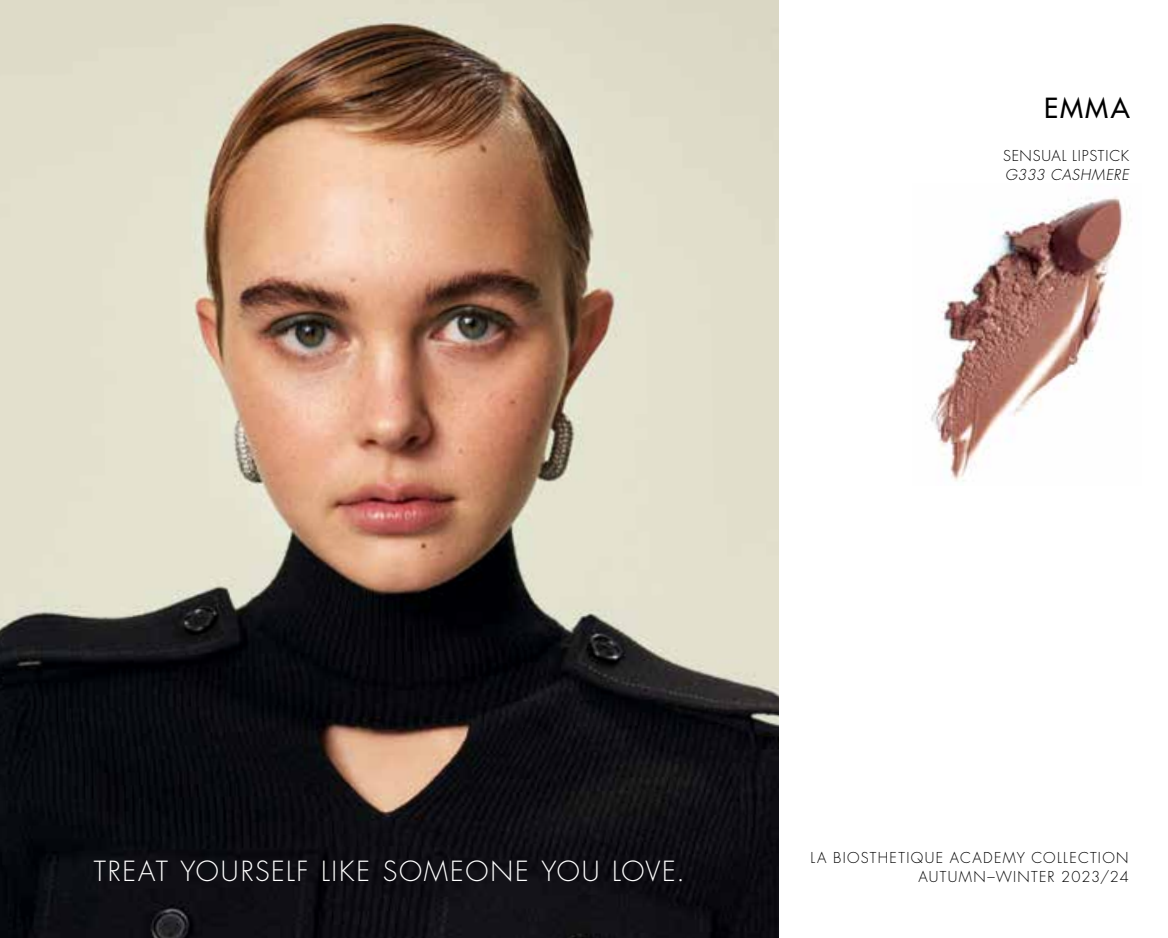
<style>
.page{position:relative;width:1168px;height:938px;background:#fff}
.page>*{position:absolute;margin:0;border:0;box-sizing:border-box;transform-origin:0 0}
.t1{font:300 27px "Futura Std";letter-spacing:.065em;color:#fff}
.t2{font:500 27px "Futura Std";color:#000}
.t3{font:300 14.62px "Futura Std";letter-spacing:.085em;color:#000}
.t4{font:300 14.62px "Futura Std";letter-spacing:.05em;color:#000}
.t5{font:italic 300 14.62px "Futura Std";letter-spacing:.025em;color:#000}
</style>
<div class="page">
<img style="left:0;top:0;width:778px;height:938px">
<img style="left:930px;top:196px;width:197px;height:286px">
<h1 class="t2" style="left:1043px;top:91px;width:87px">EMMA</h1>
<p class="t4" style="left:1002px;top:147px;width:128px">SENSUAL LIPSTICK</p>
<p class="t5" style="left:1004px;top:166px;width:125px">G333 CASHMERE</p>
<p class="t3" style="left:810px;top:849px;width:320px">LA BIOSTHETIQUE ACADEMY COLLECTION</p>
<h1 class="t1" style="left:94px;top:854px;width:592px">TREAT YOURSELF LIKE SOMEONE YOU LOVE.</h1>
<p class="t3" style="left:918px;top:868px;width:212px">AUTUMN–WINTER 2023/24</p>
</div>
